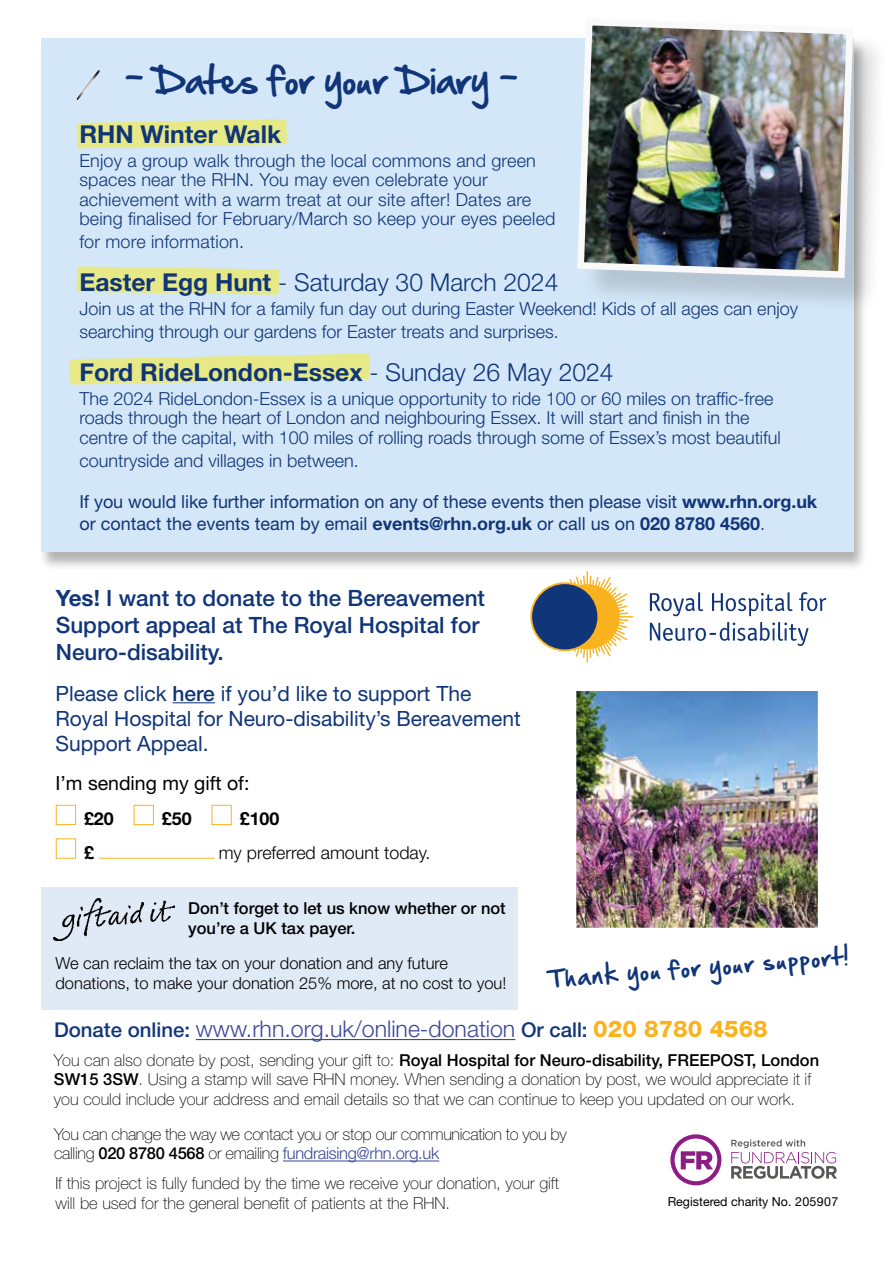
<style>
.page{position:relative;width:893px;height:1263px;background:#fff}
.page>*{position:absolute;margin:0;border:0;box-sizing:border-box;transform-origin:0 0}
.t1{font:33px "Hand Of Sean";color:#103578}
.t2{font:700 24.6px "Helvetica Neue LT Std";color:#103578}
.t3{font:300 24.6px "Helvetica Neue LT Std";color:#103578}
.t4{font:300 23.1px "Helvetica Neue LT Std";color:#3d4899}
.t5{font:500 22.5px/27px "Helvetica Neue LT Std";color:#103578}
.t6{font:21.15px "Hand Of Sean";color:#103578}
.t7{font:21px/25.2px "Helvetica Neue LT Std";color:#103578}
.t8{font:19.5px "Helvetica Neue LT Std";color:#000}
.t9{font:300 18px/19.5px "Helvetica Neue LT Std";color:#103578}
.t10{font:18px/21.6px "Helvetica Neue LT Std";letter-spacing:-.005em;color:#103578}
.t11{font:300 17.85px "Helvetica Neue LT Std";color:#000}
.t12{font:700 17.85px "Helvetica Neue LT Std";color:#000}
.t13{font:100 16.5px/19.8px "Helvetica Neue LT Std";color:#000}
.t14{font:100 16.5px/19.8px "Helvetica Neue LT Std";letter-spacing:-.02em;color:#000}
.t15{font:300 16.5px/19.8px "Helvetica Neue LT Std";color:#000}
.t16{font:500 16.5px/19.8px "Helvetica Neue LT Std";color:#000}
.t17{font:12.45px "Helvetica Neue LT Std";color:#000}
.s1{font-weight:700}
.s2{font-weight:300}
.s3{font-weight:500}
.s4{font-weight:500;font-size:20.4px;color:#103578}
.s5{font-weight:800;color:#fab31e}
.s6{font-weight:300;color:#3d4899}
</style>
<div class="page">
<div style="left:41px;top:888px;width:477px;height:122px;background:#e0eaf7"></div>
<hr style="left:196px;top:1039px;width:319px;height:1px;background:#3d4899">
<hr style="left:173px;top:702px;width:42px;height:1px;background:#103578">
<hr style="left:283px;top:1160px;width:156px;height:1px;background:#3d4899">
<img style="left:54px;top:898px;width:120px;height:43px">
<svg style="left:650px;top:592px;width:53px;height:24px"></svg>
<svg style="left:799px;top:592px;width:27px;height:19px"></svg>
<svg style="left:712px;top:592px;width:80px;height:24px"></svg>
<svg style="left:650px;top:622px;width:158px;height:24px"></svg>
<hr style="left:587px;top:571px;width:1px;height:46px;background:#fab31e">
<hr style="left:587px;top:616px;width:1px;height:46px;background:#fab31e">
<hr style="left:587px;top:616px;width:46px;height:1px;background:#fab31e">
<svg style="left:569px;top:575px;width:59px;height:83px"></svg>
<svg style="left:531px;top:583px;width:68px;height:68px"></svg>
<div style="left:530px;top:582px;width:69px;height:69px;border:1px solid #fab31e;border-radius:50%"></div>
<div style="left:555px;top:584px;width:65px;height:65px;background:#fab31e;border-radius:50%"></div>
<div style="left:532px;top:584px;width:65px;height:65px;background:#103578;border-radius:50%"></div>
<div style="left:56px;top:805px;width:20px;height:20px;background:#fff;border:1px solid #fab31e"></div>
<div style="left:134px;top:805px;width:20px;height:20px;background:#fff;border:1px solid #fab31e"></div>
<div style="left:211px;top:805px;width:21px;height:20px;background:#fff;border:1px solid #fab31e"></div>
<hr style="left:99px;top:858px;width:116px;height:1px;background:#fab31e">
<div style="left:38px;top:39px;width:830px;height:532px;background:#000;opacity:.3"></div>
<div style="left:41px;top:38px;width:812px;height:513px;background:#d4e7f8"></div>
<svg style="left:74px;top:66px;width:30px;height:35px"></svg>
<img style="left:577px;top:691px;width:240px;height:236px">
<div style="left:572px;top:682px;width:250px;height:250px;border:4px solid #fff"></div>
<svg style="left:77px;top:119px;width:210px;height:29px;background:#e4e894"></svg>
<svg style="left:77px;top:266px;width:202px;height:29px;background:#e4e894"></svg>
<svg style="left:70px;top:354px;width:300px;height:31px;background:#e3e89a"></svg>
<div style="left:582px;top:23px;width:307px;height:291px;background:#000;opacity:.15"></div>
<img style="left:574px;top:23px;width:283px;height:258px">
<svg style="left:670px;top:1134px;width:51px;height:51px"></svg>
<svg style="left:731px;top:1139px;width:106px;height:40px"></svg>
<h1 class="t1" style="left:125px;top:50px;width:394px">- Dates for your Diary -</h1>
<h2 class="t2" style="left:79px;top:119px;width:203px">RHN Winter Walk</h2>
<p class="t9" style="left:79px;top:150px;width:478px">Enjoy a group walk through the local commons and green spaces near the RHN. You may even celebrate your achievement with a warm treat at our site after! Dates are being finalised for February/March so keep your eyes peeled</p>
<p class="t9" style="left:79px;top:231px;width:166px">for more information.</p>
<h2 class="t3" style="left:79px;top:267px;width:480px"><span class="s1">Easter Egg Hunt</span> - Saturday 30 March 2024</h2>
<p class="t9" style="left:79px;top:297px;width:720px;line-height:22.8px">Join us at the RHN for a family fun day out during Easter Weekend! Kids of all ages can enjoy searching through our gardens for Easter treats and surprises.</p>
<h2 class="t2" style="left:79px;top:357px;width:536px">Ford RideLondon-Essex <span class="s2">- Sunday 26 May 2024</span></h2>
<p class="t9" style="left:79px;top:388px;width:703px">The 2024 RideLondon-Essex is a unique opportunity to ride 100 or 60 miles on traffic-free roads through the heart of London and neighbouring Essex. It will start and finish in the centre of the capital, with 100 miles of rolling roads through some of Essex’s most beautiful</p>
<p class="t9" style="left:79px;top:450px;width:281px">countryside and villages in between.</p>
<p class="t10" style="left:79px;top:491px;width:739px">If you would like further information on any of these events then please visit <span class="s1">www.rhn.org.uk </span>or contact the events team by email <span class="s1">events@rhn.org.uk</span> or call us on <span class="s1">020 8780 4560</span><span class="s2">.</span></p>
<p class="t5" style="left:56px;top:584px;width:431px"><span class="s1">Yes!</span> I want to donate to the Bereavement<br>Support appeal at The Royal Hospital for<br>Neuro-disability.</p>
<p class="t7" style="left:55px;top:680px;width:467px">Please click <span class="s3">here</span> if you’d like to support The<br>Royal Hospital for Neuro-disability’s Bereavement<br>Support Appeal.</p>
<p class="t8" style="left:55px;top:771px;width:195px">I’m sending my gift of:</p>
<p class="t12" style="left:84px;top:808px;width:31px">£20</p>
<p class="t12" style="left:162px;top:808px;width:31px">£50</p>
<p class="t12" style="left:240px;top:808px;width:41px">£100</p>
<p class="t12" style="left:84px;top:841px;width:11px">£</p>
<p class="t11" style="left:219px;top:841px;width:213px">my preferred amount today.</p>
<p class="t16" style="left:188px;top:898px;width:319px">Don’t forget to let us know whether or not you’re a UK tax payer.</p>
<p class="t15" style="left:55px;top:953px;width:452px">We can reclaim the tax on your donation and any future donations, to make your donation 25% more, at no cost to you!</p>
<p class="t6" style="left:548px;top:961px;width:301px;rotate:-5deg">Thank you for your support!</p>
<p class="t4" style="left:54px;top:1015px;width:715px"><span class="s4">Donate online:</span> www.rhn.org.uk/online-donation <span class="s4">Or call:</span> <span class="s5">020 8780 4568</span></p>
<p class="t13" style="left:54px;top:1050px;width:767px">You can also donate by post, sending your gift to: <span class="s3">Royal Hospital for Neuro-disability, FREEPOST, London<br>SW15 3SW</span>. Using a stamp will save RHN money. When sending a donation by post, we would appreciate it if you could include your address and email details so that we can continue to keep you updated on our work.</p>
<p class="t14" style="left:54px;top:1124px;width:514px">You can change the way we contact you or stop our communication to you by calling <span class="s3">020 8780 4568</span> or emailing <span class="s6">fundraising@rhn.org.uk</span></p>
<p class="t13" style="left:55px;top:1173px;width:505px">If this project is fully funded by the time we receive your donation, your gift will be used for the general benefit of patients at the RHN.</p>
<p class="t17" style="left:668px;top:1194px;width:172px">Registered charity No. 205907</p>
</div>
